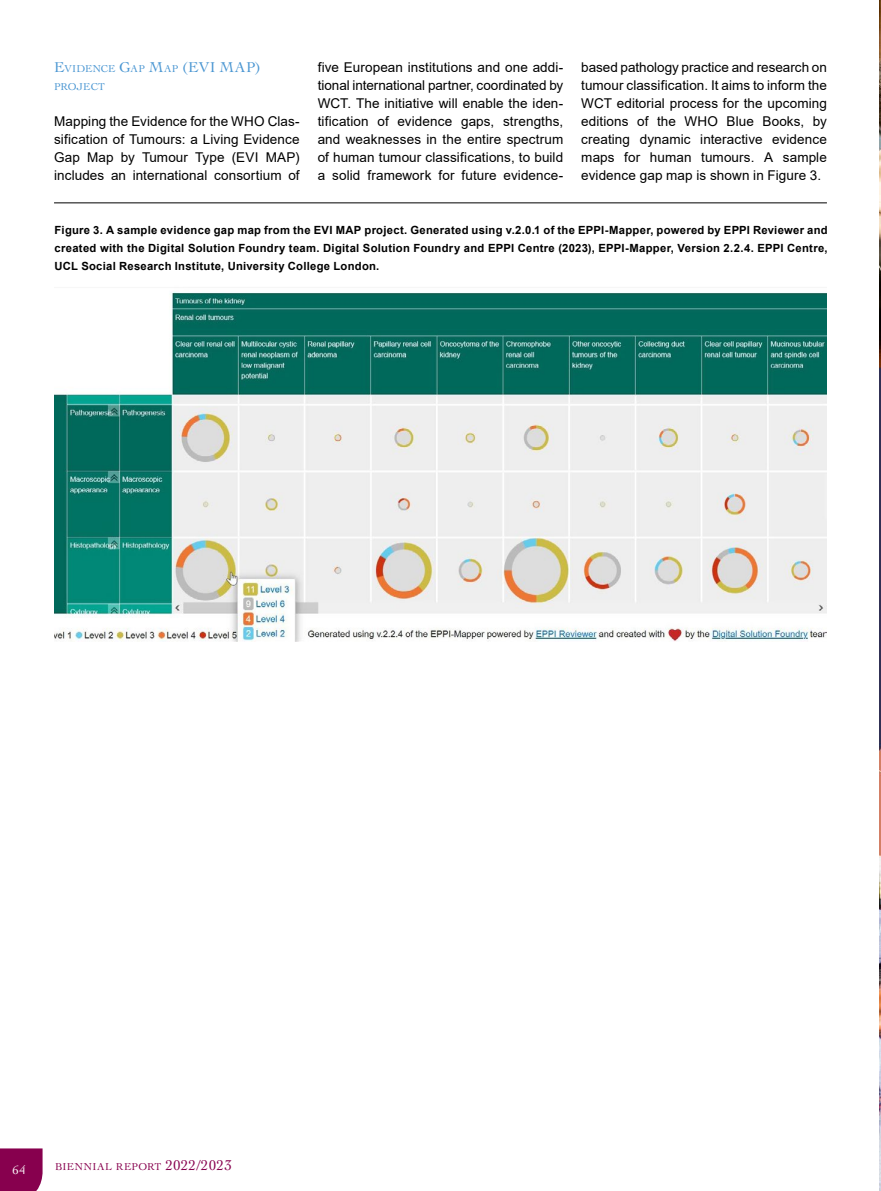
<style>
.page{position:relative;width:881px;height:1191px;background:#fff}
.page>*{position:absolute;margin:0;border:0;box-sizing:border-box;transform-origin:0 0}
.Text_para{font:15px "Cochin LT Std";color:#4a96d2}
.Text_para-2{font:13.5px/18px "Arial";letter-spacing:.005em;color:#000;text-align:justify}
.t1{font:12.75px "Cochin LT Std";color:#fff}
.t2{font:700 11.25px/18px "Arial";letter-spacing:.025em;color:#000;text-align:justify}
.t3{font:10.5px "Cochin LT Std";letter-spacing:.03em;color:#87004e}
.Text_para-3{font:10.5px "Cochin LT Std";letter-spacing:.005em;color:#4a96d2}
.s1{font-size:10.5px}
.s2{font-size:15px}
</style>
<div class="page">
<div style="left:0;top:1148px;width:43px;height:43px;background:#87004e"></div>
<img style="left:879px;top:0;width:1px;height:1191px">
<img style="left:55px;top:291px;width:771px;height:350px">
<hr style="left:54px;top:203px;width:772px;height:1px;background:#000">
<p class="Text_para" style="left:54px;top:59px;width:208px">E<span class="s1">VIDENCE</span> G<span class="s1">AP</span> M<span class="s1">AP</span> (EVI MAP)</p>
<p class="Text_para-3" style="left:54px;top:81px;width:52px">PROJECT</p>
<p class="Text_para-2" style="left:54px;top:112px;width:247px">Mapping the Evidence for the WHO Clas&shy;sification of Tumours: a Living Evidence Gap Map by Tumour Type (EVI MAP) includes an international consortium of</p>
<p class="Text_para-2" style="left:317px;top:58px;width:247px">five European institutions and one addi&shy;tional international partner, coordinated by WCT. The initiative will enable the iden&shy;tification of evidence gaps, strengths, and weaknesses in the entire spectrum of human tumour classifications, to build a solid framework for future evidence-</p>
<p class="Text_para-2" style="left:581px;top:58px;width:247px">based pathology practice and research on tumour classification. It aims to inform the WCT editorial process for the upcoming editions of the WHO Blue Books, by creating dynamic interactive evidence maps for human tumours. A sample evidence gap map is shown in Figure 3.</p>
<p class="t2" style="left:55px;top:221px;width:774px">Figure 3. A sample evidence gap map from the EVI MAP project. Generated using v.2.0.1 of the EPPI-Mapper, powered by EPPI Reviewer and created with the Digital Solution Foundry team. Digital Solution Foundry and EPPI Centre (2023), EPPI-Mapper, Version 2.2.4. EPPI Centre, UCL Social Research Institute, University College London.</p>
<p class="t1" style="left:13px;top:1162px;width:15px">64</p>
<p class="t3" style="left:55px;top:1161px;width:178px">BIENNIAL REPORT <span class="s2">2022/2023</span></p>
</div>
